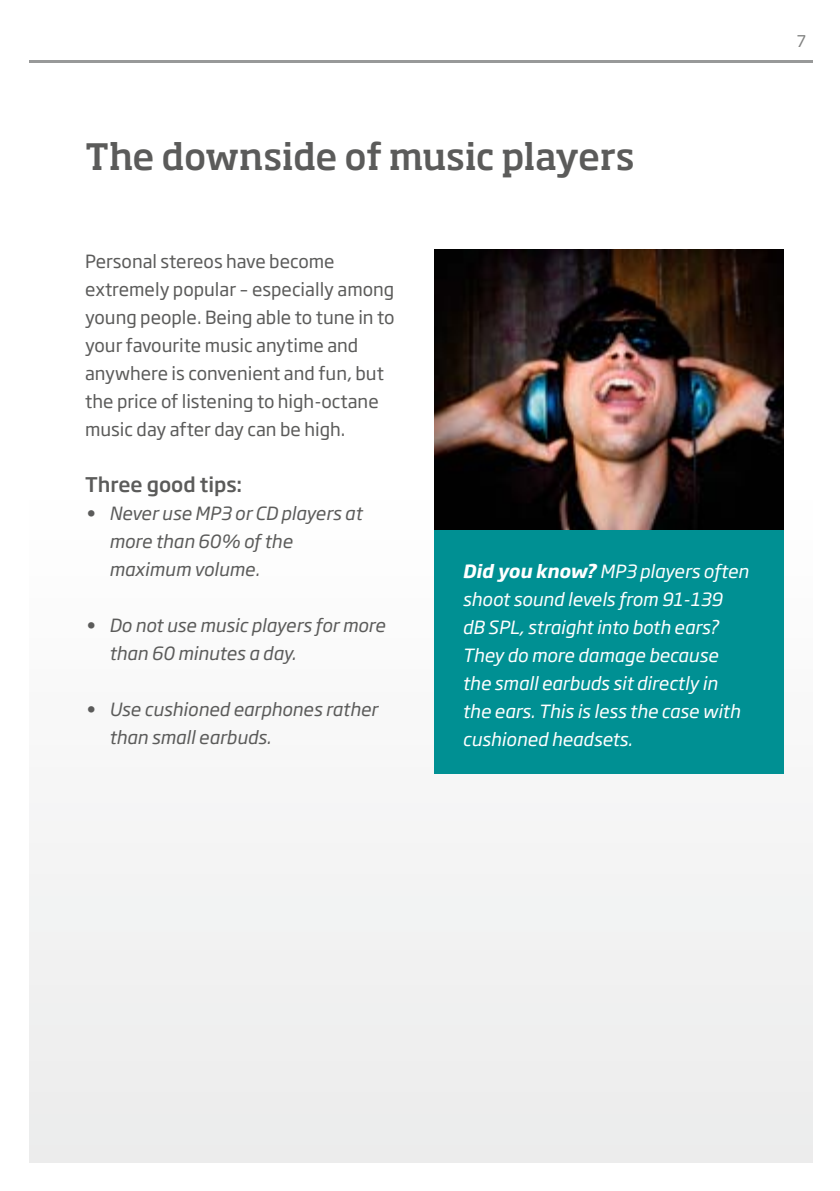
<style>
.page{position:relative;width:840px;height:1191px;background:#fff}
.page>*{position:absolute;margin:0;border:0;box-sizing:border-box;transform-origin:0 0}
.t1{font:500 36px "Soho Pro";letter-spacing:-.02em;color:#5b5b5a}
.t2{font:500 20px "Soho Gothic Pro";color:#5b5b5a}
.t3{font:18px/28px "Soho Gothic Pro";color:#5b5b5a}
.t4{font:italic 18px/28px "Soho Gothic Pro";color:#fff}
.t5{font:italic 18px/28px "Soho Gothic Pro";color:#5b5b5a}
.t6{font:16px "Soho Gothic Pro";color:#818281}
.s1{font-weight:700}
</style>
<div class="page">
<div style="left:29px;top:28px;width:783px;height:1134px;background:linear-gradient(to right,#fafafa,#f4f5f5)"></div>
<hr style="left:29px;top:61px;width:782px;height:2px;background:#989999">
<img style="left:434px;top:249px;width:348px;height:281px">
<div style="left:434px;top:530px;width:348px;height:244px;background:#009093"></div>
<h1 class="t1" style="left:85px;top:131px;width:551px">The downside of music players</h1>
<p class="t3" style="left:85px;top:246px;width:311px">Personal stereos have become extremely popular – especially among young people. Being able to tune in to your favourite music anytime and anywhere is convenient and fun, but the price of listening to high-octane music day after day can be high.</p>
<p class="t2" style="left:85px;top:469px;width:159px">Three good tips:</p>
<p class="t5" style="left:109px;top:498px;width:254px;text-indent:-24px">• Never use MP3 or CD players at more than 60% of the maximum volume.</p>
<p class="t5" style="left:109px;top:610px;width:277px;text-indent:-24px">• Do not use music players for more than 60 minutes a day.</p>
<p class="t5" style="left:109px;top:694px;width:270px;text-indent:-24px">• Use cushioned earphones rather than small earbuds.</p>
<p class="t4" style="left:462px;top:556px;width:287px"><span class="s1">Did you know?</span> MP3 players often shoot sound levels from 91-139<br>dB SPL, straight into both ears?<br>They do more damage because the small earbuds sit directly in the ears. This is less the case with cushioned headsets.</p>
<p class="t6" style="left:796px;top:28px;width:11px">7</p>
</div>
